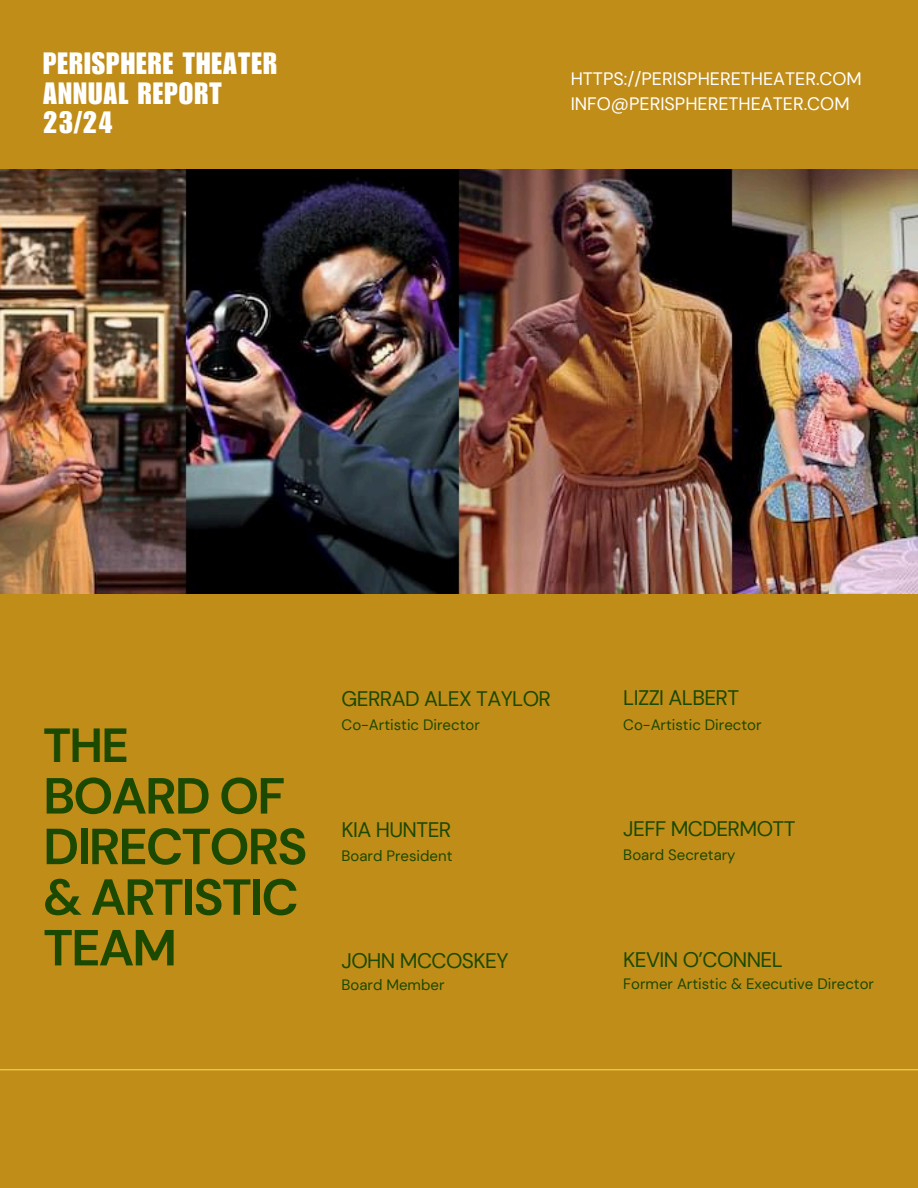
<style>
.page{position:relative;width:918px;height:1188px;background:#c18d19}
.page>*{position:absolute;margin:0;border:0;box-sizing:border-box;transform-origin:0 0}
.t1{font:700 50.7px/50.7px "DM Sans";letter-spacing:-.035em;color:#1b4900}
.t2{font:700 47.7px "DM Sans";color:#1b4900}
.t3{font:30px/29.2px "Impact LT Std";letter-spacing:.035em;color:#fff}
.t4{font:21px "DM Sans";letter-spacing:-.03em;color:#1b4900}
.t5{font:18px/24.8px "DM Sans";color:#fff}
.t6{font:15px "DM Sans";color:#1b4900}
</style>
<div class="page">
<img style="left:0;top:169px;width:918px;height:425px">
<hr style="left:0;top:1069px;width:918px;height:1px;background:#f4d649">
<p class="t3" style="left:43px;top:53px;width:235px">PERISPHERE THEATER<br>ANNUAL REPORT</p>
<h3 class="t3" style="left:43px;top:112px;width:71px">23/24</h3>
<p class="t5" style="left:571px;top:67px;width:293px">HTTPS://PERISPHERETHEATER.COM<br>INFO@PERISPHERETHEATER.COM</p>
<h2 class="t2" style="left:43px;top:714px;width:87px">THE</h2>
<p class="t1" style="left:43px;top:771px;width:266px">BOARD OF<br>DIRECTORS &amp; ARTISTIC<br>TEAM</p>
<h4 class="t4" style="left:342px;top:685px;width:211px">GERRAD ALEX TAYLOR</h4>
<h1 class="t4" style="left:623px;top:685px;width:117px">LIZZI ALBERT</h1>
<p class="t6" style="left:342px;top:716px;width:140px">Co-Artistic Director</p>
<h3 class="t6" style="left:623px;top:715px;width:140px">Co-Artistic Director</h3>
<p class="t4" style="left:342px;top:816px;width:111px">KIA HUNTER</p>
<h3 class="t4" style="left:623px;top:815px;width:174px">JEFF MCDERMOTT</h3>
<p class="t6" style="left:342px;top:846px;width:112px">Board President</p>
<h3 class="t6" style="left:623px;top:845px;width:114px">Board Secretary</h3>
<p class="t4" style="left:342px;top:947px;width:168px">JOHN MCCOSKEY</p>
<h3 class="t4" style="left:623px;top:946px;width:161px">KEVIN O’CONNEL</h3>
<p class="t6" style="left:342px;top:975px;width:104px">Board Member</p>
<h3 class="t6" style="left:623px;top:974px;width:252px">Former Artistic &amp; Executive Director</h3>
</div>
